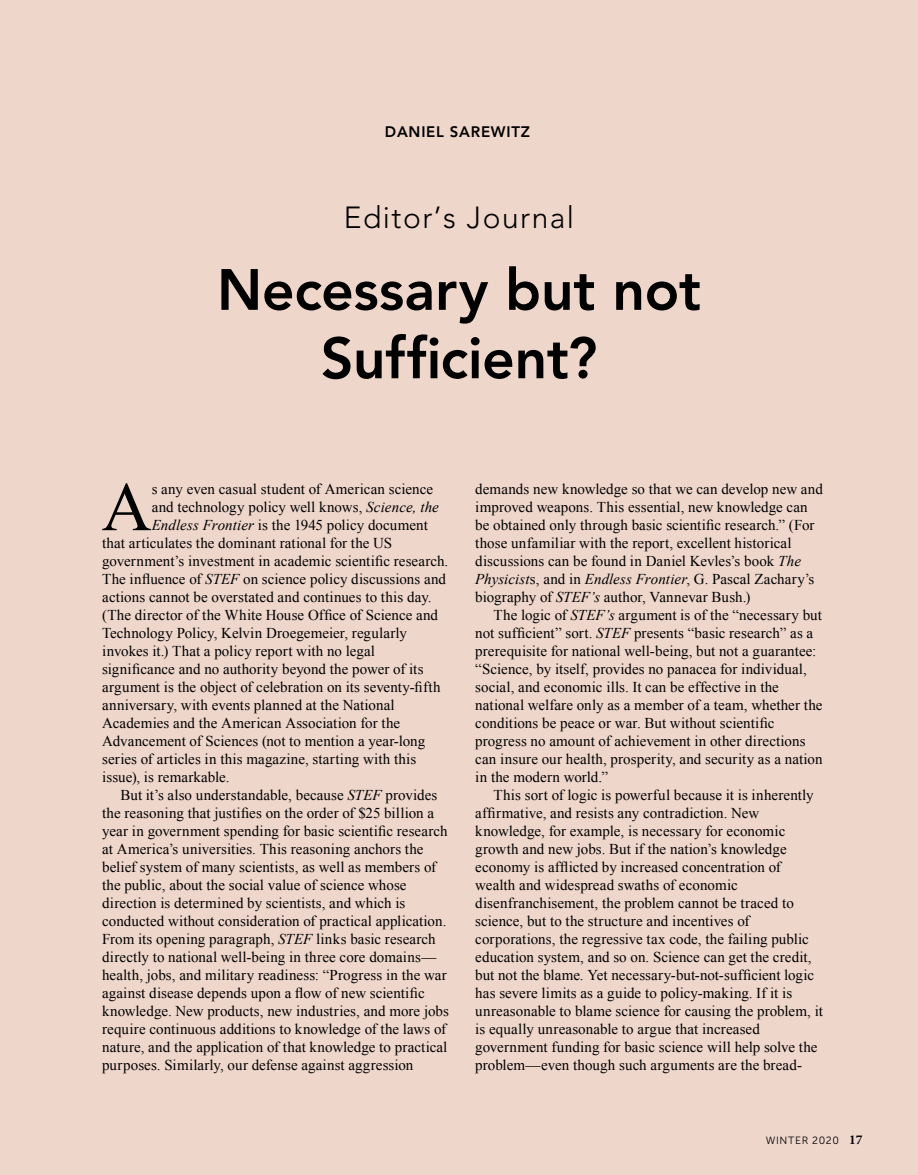
<style>
.page{position:relative;width:918px;height:1175px;background:#fff}
.page>*{position:absolute;margin:0;border:0;box-sizing:border-box;transform-origin:0 0}
.t1{font:69.3px "Times New Roman";color:#000}
.t2{font:700 57px/68.4px "Expo S Si";letter-spacing:-.005em;color:#000;text-align:center}
.t3{font:300 30px "Expo Light S Si";letter-spacing:.05em;color:#000}
.t4{font:15px/18px "Times New Roman";letter-spacing:.005em;color:#000}
.t5{font:700 15px "Expo S Si";letter-spacing:.05em;color:#000}
.t6{font:10.5px "Museo Sans 300";letter-spacing:.06em;color:#000}
.s1{font-style:italic}
.s2{font-family:"Minion Pro";font-weight:700;font-size:13.5px}
</style>
<div class="page">
<div style="left:0;top:0;width:918px;height:1174px;background:#eed6cb"></div>
<p class="t5" style="left:385px;top:123px;width:146px">DANIEL SAREWITZ</p>
<h3 class="t3" style="left:344px;top:199px;width:232px">Editor’s Journal</h3>
<h2 class="t2" style="left:217px;top:255px;width:486px">Necessary but not<br>Sufficient?</h2>
<h1 class="t1" style="left:102px;top:460px;width:52px">A</h1>
<p class="t4" style="left:152px;top:480px;width:283px">s any even casual student of American science</p>
<p class="t4" style="left:152px;top:498px;width:289px">and technology policy well knows, <span class="s1">Science, the</span></p>
<p class="t4" style="left:152px;top:516px;width:278px"><span class="s1">Endless Frontier</span> is the 1945 policy document</p>
<p class="t4" style="left:102px;top:534px;width:292px">that articulates the dominant rational for the US</p>
<p class="t4" style="left:102px;top:552px;width:348px">government’s investment in academic scientific research.</p>
<p class="t4" style="left:102px;top:570px;width:345px">The influence of <span class="s1">STEF</span> on science policy discussions and</p>
<p class="t4" style="left:102px;top:588px;width:331px">actions cannot be overstated and continues to this day.</p>
<p class="t4" style="left:102px;top:606px;width:337px">(The director of the White House Office of Science and</p>
<p class="t4" style="left:102px;top:624px;width:306px">Technology Policy, Kelvin Droegemeier, regularly</p>
<p class="t4" style="left:102px;top:642px;width:274px">invokes it.) That a policy report with no legal</p>
<p class="t4" style="left:102px;top:660px;width:323px">significance and no authority beyond the power of its</p>
<p class="t4" style="left:102px;top:678px;width:340px">argument is the object of celebration on its seventy-fifth</p>
<p class="t4" style="left:102px;top:696px;width:294px">anniversary, with events planned at the National</p>
<p class="t4" style="left:102px;top:714px;width:299px">Academies and the American Association for the</p>
<p class="t4" style="left:102px;top:732px;width:325px">Advancement of Sciences (not to mention a year-long</p>
<p class="t4" style="left:102px;top:750px;width:316px">series of articles in this magazine, starting with this</p>
<p class="t4" style="left:102px;top:768px;width:129px">issue), is remarkable.</p>
<p class="t4" style="left:121px;top:786px;width:318px">But it’s also understandable, because <span class="s1">STEF</span> provides</p>
<p class="t4" style="left:102px;top:804px;width:333px">the reasoning that justifies on the order of $25 billion a</p>
<p class="t4" style="left:102px;top:822px;width:347px">year in government spending for basic scientific research</p>
<p class="t4" style="left:102px;top:840px;width:323px">at America’s universities. This reasoning anchors the</p>
<p class="t4" style="left:102px;top:858px;width:336px">belief system of many scientists, as well as members of</p>
<p class="t4" style="left:102px;top:876px;width:306px">the public, about the social value of science whose</p>
<p class="t4" style="left:102px;top:894px;width:305px">direction is determined by scientists, and which is</p>
<p class="t4" style="left:102px;top:912px;width:346px">conducted without consideration of practical application.</p>
<p class="t4" style="left:102px;top:930px;width:335px">From its opening paragraph, <span class="s1">STEF</span> links basic research</p>
<p class="t4" style="left:102px;top:948px;width:336px">directly to national well-being in three core domains—</p>
<p class="t4" style="left:102px;top:966px;width:346px">health, jobs, and military readiness: “Progress in the war</p>
<p class="t4" style="left:102px;top:984px;width:324px">against disease depends upon a flow of new scientific</p>
<p class="t4" style="left:102px;top:1002px;width:348px">knowledge. New products, new industries, and more jobs</p>
<p class="t4" style="left:102px;top:1020px;width:346px">require continuous additions to knowledge of the laws of</p>
<p class="t4" style="left:102px;top:1038px;width:347px">nature, and the application of that knowledge to practical</p>
<p class="t4" style="left:102px;top:1056px;width:313px">purposes. Similarly, our defense against aggression</p>
<p class="t4" style="left:475px;top:480px;width:349px">demands new knowledge so that we can develop new and improved weapons. This essential, new knowledge can be obtained only through basic scientific research.” (For those unfamiliar with the report, excellent historical discussions can be found in Daniel Kevles’s book <span class="s1">The Physicist</span>s, and in <span class="s1">Endless Frontier</span>, G. Pascal Zachary’s biography of <span class="s1">STEF’s</span> author, Vannevar Bush.)</p>
<p class="t4" style="left:475px;top:606px;width:349px;text-indent:18px">The logic of <span class="s1">STEF’s</span> argument is of the “necessary but not sufficient” sort. <span class="s1">STEF</span> presents “basic research” as a prerequisite for national well-being, but not a guarantee: “Science, by itself, provides no panacea for individual, social, and economic ills. It can be effective in the national welfare only as a member of a team, whether the conditions be peace or war. But without scientific progress no amount of achievement in other directions can insure our health, prosperity, and security as a nation in the modern world.”</p>
<p class="t4" style="left:475px;top:786px;width:349px;text-indent:18px">This sort of logic is powerful because it is inherently affirmative, and resists any contradiction. New knowledge, for example, is necessary for economic growth and new jobs. But if the nation’s knowledge economy is afflicted by increased concentration of wealth and widespread swaths of economic disenfranchisement, the problem cannot be traced to science, but to the structure and incentives of corporations, the regressive tax code, the failing public education system, and so on. Science can get the credit, but not the blame. Yet necessary-but-not-sufficient logic has severe limits as a guide to policy-making. If it is unreasonable to blame science for causing the problem, it is equally unreasonable to argue that increased government funding for basic science will help solve the problem—even though such arguments are the bread-</p>
<p class="t6" style="left:766px;top:1135px;width:98px">WINTER 2020 <span class="s2">17</span></p>
</div>
